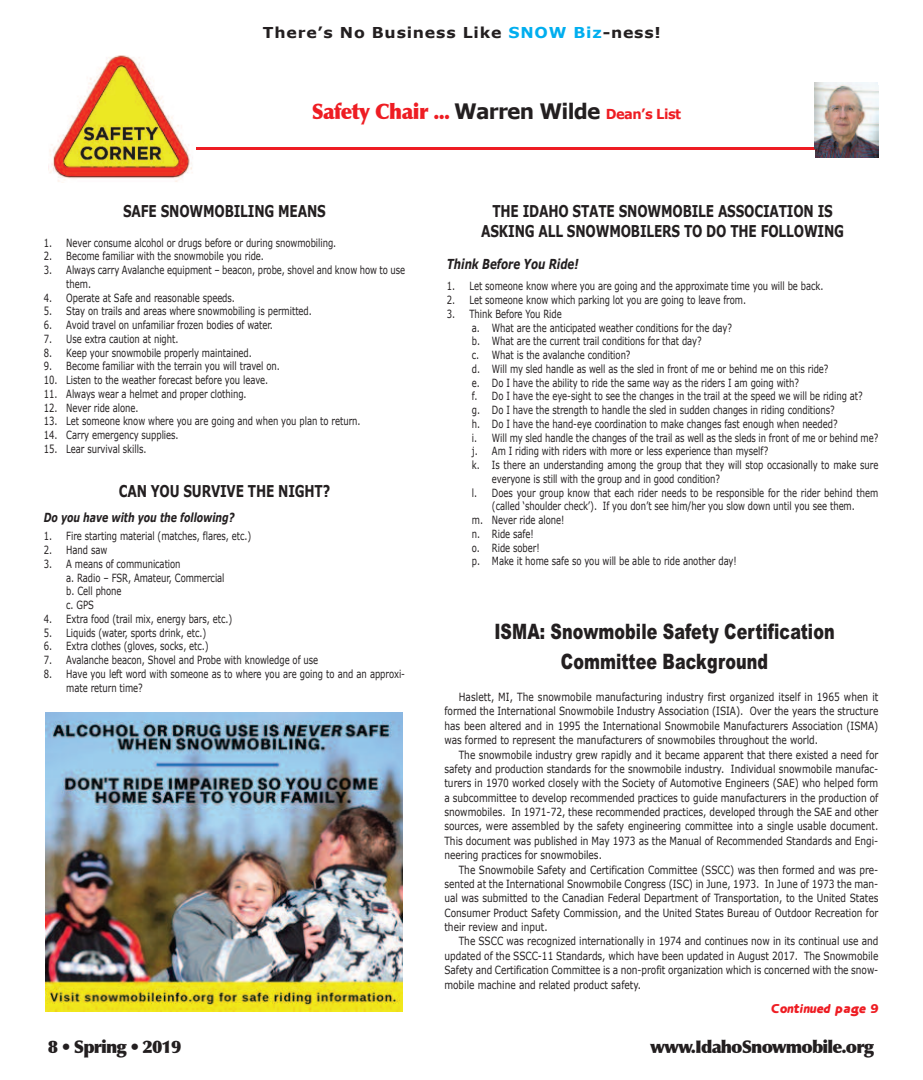
<style>
.page{position:relative;width:923px;height:1080px;background:#fff}
.page>*{position:absolute;margin:0;border:0;box-sizing:border-box;transform-origin:0 0}
.t1{font:900 21.25px/30px "Arial";letter-spacing:.005em;color:#231f20;text-align:center;scale:.75 1}
.t2{font:900 21.25px "Optima";letter-spacing:-.025em;color:#ee1d23;scale:.95 1}
.t3{font:900 17.5px "Optima";letter-spacing:-.05em;color:#231f20}
.t4{font:700 16.25px/20px "Verdana";letter-spacing:-.015em;color:#231f20;text-align:center;scale:.75 1}
.t5{font:700 15px "Verdana";letter-spacing:.05em;color:#231f20;scale:1.05 1}
.t6{font:italic 700 13.75px "Verdana";letter-spacing:-.005em;color:#231f20;scale:.75 1}
.t7{font:italic 700 12.5px "Verdana";letter-spacing:-.005em;color:#231f20;scale:.75 1}
.t8{font:11.25px/13.8px "Verdana";letter-spacing:-.005em;color:#231f20;scale:.75 1}
.t9{font:11.25px/14.4px "Verdana";letter-spacing:-.005em;color:#231f20;text-align:justify;scale:.8 1}
.t10{font:11.25px "Bendal Gothic Ital";color:#ee1d23}
.s1{color:#00aeef}
.s2{font-family:"Verdana";font-weight:700;color:#231f20}
.s3{font-family:"Verdana";font-weight:700;font-size:13.75px}
</style>
<div class="page">
<hr style="left:65px;top:148px;width:813px;height:2px;background:#ee1d23">
<img style="left:48px;top:55px;width:147px;height:127px">
<img style="left:814px;top:82px;width:64px;height:76px">
<img style="left:46px;top:713px;width:356px;height:298px">
<h3 class="t5" style="left:263px;top:23px;width:380px">There’s No Business Like <span class="s1">SNOW Biz</span>-ness!</h3>
<h1 class="t2" style="left:312px;top:99px;width:390px">Safety Chair ... <span class="s2">Warren Wilde</span> <span class="s3">Dean’s List</span></h1>
<h3 class="t4" style="left:123px;top:200px;width:272px">SAFE SNOWMOBILING MEANS</h3>
<p class="t8" style="left:44px;top:235px;width:391px">1. Never consume alcohol or drugs before or during snowmobiling.</p>
<p class="t8" style="left:44px;top:249px;width:295px">2. Become familiar with the snowmobile you ride.</p>
<p class="t8" style="left:66px;top:263px;width:453px;text-indent:-23px">3. Always carry Avalanche equipment – beacon, probe, shovel and know how to use them.</p>
<p class="t8" style="left:44px;top:290px;width:256px">4. Operate at Safe and reasonable speeds.</p>
<p class="t8" style="left:44px;top:304px;width:359px">5. Stay on trails and areas where snowmobiling is permitted.</p>
<p class="t8" style="left:44px;top:318px;width:307px">6. Avoid travel on unfamiliar frozen bodies of water.</p>
<p class="t8" style="left:44px;top:332px;width:181px">7. Use extra caution at night.</p>
<p class="t8" style="left:44px;top:345px;width:279px">8. Keep your snowmobile properly maintained.</p>
<p class="t8" style="left:44px;top:359px;width:316px">9. Become familiar with the terrain you will travel on.</p>
<p class="t8" style="left:44px;top:373px;width:301px">10. Listen to the weather forecast before you leave.</p>
<p class="t8" style="left:44px;top:387px;width:272px">11. Always wear a helmet and proper clothing.</p>
<p class="t8" style="left:44px;top:400px;width:128px">12. Never ride alone.</p>
<p class="t8" style="left:44px;top:414px;width:424px">13. Let someone know where you are going and when you plan to return.</p>
<p class="t8" style="left:44px;top:428px;width:181px">14. Carry emergency supplies.</p>
<p class="t8" style="left:44px;top:442px;width:138px">15. Lear survival skills.</p>
<h3 class="t4" style="left:119px;top:480px;width:283px">CAN yOU SURVIVE THE NIGHT?</h3>
<p class="t7" style="left:44px;top:509px;width:256px">Do you have with you the following?</p>
<p class="t8" style="left:44px;top:529px;width:278px">1. Fire starting material (matches, flares, etc.)</p>
<p class="t8" style="left:44px;top:543px;width:86px">2. Hand saw</p>
<p class="t8" style="left:66px;top:557px;width:213px;text-indent:-23px">3. A means of communication<br>a. Radio – FSR, Amateur, Commercial b. Cell phone<br>c. GPS</p>
<p class="t8" style="left:44px;top:612px;width:253px">4. Extra food (trail mix, energy bars, etc.)</p>
<p class="t8" style="left:44px;top:625px;width:218px">5. Liquids (water, sports drink, etc.)</p>
<p class="t8" style="left:44px;top:639px;width:221px">6. Extra clothes (gloves, socks, etc.)</p>
<p class="t8" style="left:44px;top:653px;width:367px">7. Avalanche beacon, Shovel and Probe with knowledge of use</p>
<p class="t8" style="left:66px;top:667px;width:453px;text-indent:-22px">8. Have you left word with someone as to where you are going to and an approxi&shy;mate return time?</p>
<h3 class="t4" style="left:481px;top:200px;width:485px">THE IDAHO STATE SNOWMOBILE ASSOCIATION IS<br>ASKING ALL SNOWMOBILERS TO DO THE FOLLOWING</h3>
<p class="t6" style="left:447px;top:255px;width:177px">Think Before You Ride!</p>
<p class="t8" style="left:447px;top:279px;width:503px">1. Let someone know where you are going and the approximate time you will be back.</p>
<p class="t8" style="left:447px;top:293px;width:400px">2. Let someone know which parking lot you are going to leave from.</p>
<p class="t8" style="left:447px;top:307px;width:155px">3. Think Before You Ride</p>
<p class="t8" style="left:472px;top:320px;width:348px">a. What are the anticipated weather conditions for the day?</p>
<p class="t8" style="left:472px;top:334px;width:308px">b. What are the current trail conditions for that day?</p>
<p class="t8" style="left:472px;top:348px;width:213px">c. What is the avalanche condition?</p>
<p class="t8" style="left:472px;top:362px;width:477px">d. Will my sled handle as well as the sled in front of me or behind me on this ride?</p>
<p class="t8" style="left:472px;top:375px;width:437px">e. Do I have the ability to ride the same way as the riders I am going with?</p>
<p class="t8" style="left:472px;top:389px;width:522px">f. Do I have the eye-sight to see the changes in the trail at the speed we will be riding at?</p>
<p class="t8" style="left:472px;top:403px;width:485px">g. Do I have the strength to handle the sled in sudden changes in riding conditions?</p>
<p class="t8" style="left:472px;top:417px;width:489px">h. Do I have the hand-eye coordination to make changes fast enough when needed?</p>
<p class="t8" style="left:472px;top:430px;width:543px">i. Will my sled handle the changes of the trail as well as the sleds in front of me or behind me?</p>
<p class="t8" style="left:472px;top:444px;width:397px">j. Am I riding with riders with more or less experience than myself?</p>
<p class="t8" style="left:472px;top:458px;width:543px">k. Is there an understanding among the group that they will stop occasionally to make sure</p>
<p class="t8" style="left:492px;top:472px;width:306px">everyone is still with the group and in good condition?</p>
<p class="t8" style="left:472px;top:485px;width:543px">l. Does your group know that each rider needs to be responsible for the rider behind them</p>
<p class="t8" style="left:492px;top:499px;width:485px">(called ‘shoulder check’). If you don’t see him/her you slow down until you see them.</p>
<p class="t8" style="left:472px;top:513px;width:125px">m. Never ride alone!</p>
<p class="t8" style="left:472px;top:527px;width:84px">n. Ride safe!</p>
<p class="t8" style="left:472px;top:540px;width:92px">o. Ride sober!</p>
<p class="t8" style="left:472px;top:554px;width:355px">p. Make it home safe so you will be able to ride another day!</p>
<h1 class="t1" style="left:494px;top:617px;width:455px">ISMA: Snowmobile Safety Certification<br>Committee Background</h1>
<p class="t9" style="left:444px;top:689px;width:544px;text-indent:14px">Haslett, MI, The snowmobile manufacturing industry first organized itself in 1965 when it formed the International Snowmobile Industry Association (ISIA). Over the years the structure has been altered and in 1995 the International Snowmobile Manufacturers Association (ISMA) was formed to represent the manufacturers of snowmobiles throughout the world.</p>
<p class="t9" style="left:444px;top:747px;width:544px;text-indent:14px">The snowmobile industry grew rapidly and it became apparent that there existed a need for safety and production standards for the snowmobile industry. Individual snowmobile manufac&shy;turers in 1970 worked closely with the Society of Automotive Engineers (SAE) who helped form a subcommittee to develop recommended practices to guide manufacturers in the production of snowmobiles. In 1971-72, these recommended practices, developed through the SAE and other sources, were assembled by the safety engineering committee into a single usable document.<br>This document was published in May 1973 as the Manual of Recommended Standards and Engi&shy;neering practices for snowmobiles.</p>
<p class="t9" style="left:444px;top:862px;width:544px;text-indent:14px">The Snowmobile Safety and Certification Committee (SSCC) was then formed and was pre&shy;sented at the International Snowmobile Congress (ISC) in June, 1973. In June of 1973 the man&shy;ual was submitted to the Canadian Federal Department of Transportation, to the United States Consumer Product Safety Commission, and the United States Bureau of Outdoor Recreation for their review and input.</p>
<p class="t9" style="left:444px;top:934px;width:544px;text-indent:14px">The SSCC was recognized internationally in 1974 and continues now in its continual use and updated of the SSCC-11 Standards, which have been updated in August 2017. The Snowmobile Safety and Certification Committee is a non-profit organization which is concerned with the snow&shy;mobile machine and related product safety.</p>
<p class="t10" style="left:771px;top:1000px;width:108px">Continued page 9</p>
<h2 class="t3" style="left:48px;top:1036px;width:135px">8 • Spring • 2019</h2>
<h2 class="t3" style="left:650px;top:1036px;width:225px">www.IdahoSnowmobile.org</h2>
</div>
